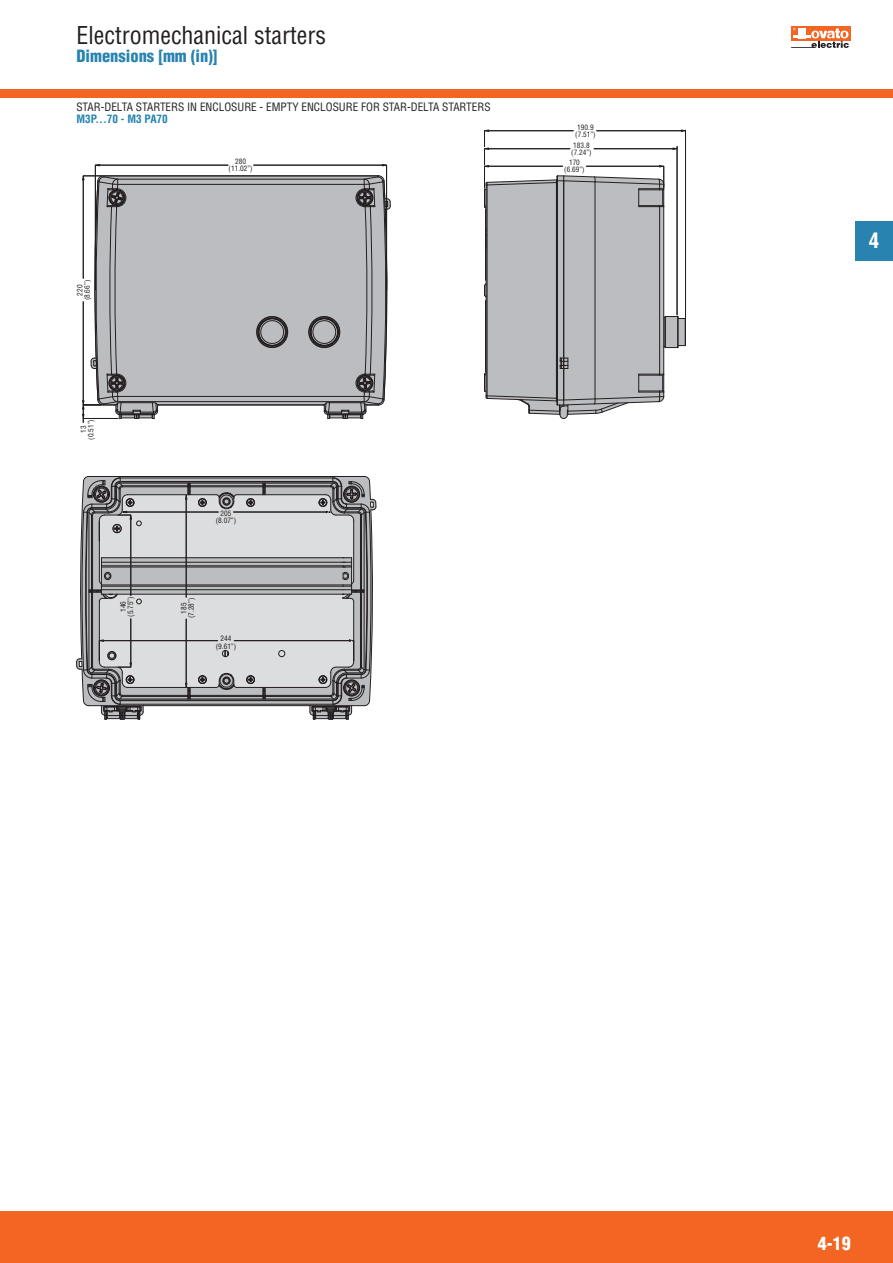
<style>
.page{position:relative;width:893px;height:1263px;background:#fff}
.page>*{position:absolute;margin:0;border:0;box-sizing:border-box;transform-origin:0 0}
.t1{font:condensed 24px "Helvetica";color:#231f20}
.t2{font:700 condensed 21px "Helvetica";color:#fff}
.t3{font:900 condensed 18px "Helvetica";color:#fff}
.t4{font:900 condensed 16.5px "Helvetica";color:#2883b0}
.t5{font:condensed 11.25px "Helvetica";color:#231f20}
.t6{font:700 condensed 11.25px "Helvetica";color:#2283b0}
.t7{font:condensed 7.35px/7.4px "Helvetica";color:#231f20;text-align:center}
</style>
<div class="page">
<div style="left:0;top:1212px;width:892px;height:51px;background:#f26522"></div>
<div style="left:0;top:89px;width:892px;height:9px;background:#f26522"></div>
<div style="left:791px;top:26px;width:59px;height:14px;background:#f26522"></div>
<svg style="left:791px;top:28px;width:57px;height:20px"></svg>
<div style="left:854px;top:221px;width:38px;height:39px;background:#2883b0"></div>
<svg style="left:488px;top:348px;width:190px;height:50px;fill:#bbbdc0"></svg>
<div style="left:160px;top:177px;width:150px;height:228px;background:#bbbdc0"></div>
<hr style="left:118px;top:396px;width:246px;height:1px;background:#231f20">
<hr style="left:118px;top:401px;width:246px;height:1px;background:#231f20">
<hr style="left:118px;top:179px;width:246px;height:1px;background:#231f20">
<hr style="left:118px;top:184px;width:246px;height:1px;background:#231f20">
<hr style="left:557px;top:181px;width:1px;height:219px;background:#231f20">
<hr style="left:487px;top:185px;width:1px;height:211px;background:#231f20">
<hr style="left:659px;top:207px;width:1px;height:167px;background:#231f20">
<hr style="left:103px;top:176px;width:276px;height:1px;background:#231f20">
<hr style="left:157px;top:405px;width:167px;height:1px;background:#231f20">
<div style="left:308px;top:316px;width:32px;height:32px;border:1px solid #231f20;border-radius:50%"></div>
<div style="left:309px;top:317px;width:31px;height:30px;border:1px solid #231f20;border-radius:50%"></div>
<div style="left:256px;top:316px;width:32px;height:32px;border:1px solid #231f20;border-radius:50%"></div>
<div style="left:257px;top:317px;width:30px;height:30px;border:1px solid #231f20;border-radius:50%"></div>
<svg style="left:258px;top:318px;width:28px;height:28px"></svg>
<hr style="left:594px;top:182px;width:1px;height:217px;background:#231f20">
<hr style="left:563px;top:181px;width:1px;height:177px;background:#231f20">
<hr style="left:556px;top:181px;width:1px;height:219px;background:#231f20">
<hr style="left:486px;top:185px;width:1px;height:211px;background:#231f20">
<hr style="left:485px;top:314px;width:1px;height:55px;background:#231f20">
<svg style="left:310px;top:175px;width:81px;height:244px;background:#acadb0"></svg>
<hr style="left:663px;top:207px;width:1px;height:167px;background:#231f20">
<svg style="left:484px;top:357px;width:180px;height:62px"></svg>
<hr style="left:95px;top:165px;width:1px;height:125px;background:#231f20">
<hr style="left:386px;top:165px;width:1px;height:125px;background:#231f20">
<hr style="left:99px;top:165px;width:129px;height:1px;background:#231f20">
<hr style="left:253px;top:165px;width:129px;height:1px;background:#231f20">
<svg style="left:82px;top:173px;width:78px;height:250px"></svg>
<svg style="left:484px;top:130px;width:202px;height:218px"></svg>
<svg style="left:144px;top:477px;width:165px;height:230px;background:#acadb0"></svg>
<div style="left:144px;top:495px;width:165px;height:192px;background:#dcddde"></div>
<div style="left:101px;top:558px;width:250px;height:36px;background:#bbbdc0"></div>
<hr style="left:186px;top:499px;width:1px;height:98px;background:#231f20">
<hr style="left:186px;top:619px;width:1px;height:64px;background:#231f20">
<hr style="left:103px;top:640px;width:115px;height:1px;background:#231f20">
<hr style="left:234px;top:640px;width:115px;height:1px;background:#231f20">
<hr style="left:190px;top:695px;width:73px;height:1px;background:#231f20">
<hr style="left:190px;top:696px;width:73px;height:1px;background:#231f20">
<hr style="left:190px;top:485px;width:73px;height:1px;background:#231f20">
<hr style="left:190px;top:487px;width:73px;height:1px;background:#231f20">
<hr style="left:120px;top:482px;width:213px;height:1px;background:#231f20">
<hr style="left:89px;top:705px;width:275px;height:1px;background:#231f20">
<hr style="left:89px;top:476px;width:275px;height:1px;background:#231f20">
<hr style="left:120px;top:481px;width:213px;height:1px;background:#231f20">
<hr style="left:120px;top:700px;width:213px;height:1px;background:#231f20">
<hr style="left:120px;top:483px;width:213px;height:1px;background:#231f20">
<hr style="left:120px;top:699px;width:213px;height:1px;background:#231f20">
<hr style="left:120px;top:704px;width:213px;height:1px;background:#231f20">
<hr style="left:120px;top:478px;width:213px;height:1px;background:#231f20">
<div style="left:222px;top:650px;width:7px;height:7px;border:1px solid #231f20;border-radius:50%"></div>
<hr style="left:122px;top:695px;width:66px;height:1px;background:#231f20">
<hr style="left:122px;top:696px;width:66px;height:1px;background:#231f20">
<hr style="left:127px;top:687px;width:89px;height:1px;background:#231f20">
<div style="left:198px;top:676px;width:8px;height:8px;border:1px solid #231f20;border-radius:50%"></div>
<svg style="left:185px;top:683px;width:6px;height:16px"></svg>
<svg style="left:200px;top:677px;width:5px;height:5px"></svg>
<hr style="left:122px;top:487px;width:66px;height:1px;background:#231f20">
<hr style="left:122px;top:485px;width:66px;height:1px;background:#231f20">
<hr style="left:101px;top:562px;width:244px;height:1px;background:#231f20">
<hr style="left:101px;top:589px;width:242px;height:1px;background:#231f20">
<hr style="left:101px;top:567px;width:244px;height:1px;background:#231f20">
<hr style="left:101px;top:585px;width:242px;height:1px;background:#231f20">
<hr style="left:127px;top:494px;width:89px;height:1px;background:#231f20">
<hr style="left:101px;top:566px;width:242px;height:1px;background:#231f20">
<hr style="left:101px;top:586px;width:242px;height:1px;background:#231f20">
<hr style="left:101px;top:557px;width:243px;height:1px;background:#231f20">
<hr style="left:101px;top:594px;width:243px;height:1px;background:#231f20">
<div style="left:198px;top:498px;width:8px;height:9px;border:1px solid #231f20;border-radius:50%"></div>
<svg style="left:200px;top:498px;width:5px;height:7px"></svg>
<svg style="left:185px;top:483px;width:6px;height:17px"></svg>
<hr style="left:265px;top:695px;width:66px;height:1px;background:#231f20">
<hr style="left:265px;top:696px;width:66px;height:1px;background:#231f20">
<hr style="left:237px;top:687px;width:88px;height:1px;background:#231f20">
<div style="left:246px;top:676px;width:9px;height:8px;border:1px solid #231f20;border-radius:50%"></div>
<svg style="left:216px;top:673px;width:21px;height:18px"></svg>
<svg style="left:248px;top:677px;width:5px;height:5px"></svg>
<svg style="left:262px;top:688px;width:4px;height:11px"></svg>
<svg style="left:224px;top:651px;width:5px;height:6px"></svg>
<div style="left:278px;top:650px;width:7px;height:7px;border:1px solid #231f20;border-radius:50%"></div>
<hr style="left:265px;top:487px;width:66px;height:1px;background:#231f20">
<hr style="left:265px;top:485px;width:66px;height:1px;background:#231f20">
<hr style="left:237px;top:494px;width:88px;height:1px;background:#231f20">
<div style="left:246px;top:498px;width:9px;height:9px;border:1px solid #231f20;border-radius:50%"></div>
<svg style="left:216px;top:491px;width:21px;height:18px"></svg>
<svg style="left:248px;top:500px;width:5px;height:5px"></svg>
<svg style="left:262px;top:484px;width:4px;height:11px"></svg>
<hr style="left:127px;top:512px;width:91px;height:1px;background:#231f20">
<hr style="left:233px;top:512px;width:93px;height:1px;background:#231f20">
<svg style="left:76px;top:476px;width:68px;height:244px"></svg>
<svg style="left:309px;top:476px;width:67px;height:244px;background:#a7a7a8"></svg>
<h1 class="t1" style="left:76px;top:26px;width:251px">Electromechanical starters</h1>
<h3 class="t4" style="left:76px;top:49px;width:143px">Dimensions [mm (in)]</h3>
<h3 class="t5" style="left:76px;top:102px;width:416px">STAR-DELTA STARTERS IN ENCLOSURE - EMPTY ENCLOSURE FOR STAR-DELTA STARTERS</h3>
<h3 class="t6" style="left:76px;top:115px;width:93px">M3P...70 - M3 PA70</h3>
<p class="t7" style="left:229px;top:158px;width:26px">280 (11.02”)</p>
<p class="t7" style="left:77px;top:300px;width:22px;rotate:-90deg">220 (8.66”)</p>
<p class="t7" style="left:81px;top:440px;width:22px;rotate:-90deg">13 (0.51”)</p>
<p class="t7" style="left:216px;top:510px;width:22px">205 (8.07”)</p>
<p class="t7" style="left:120px;top:617px;width:22px;rotate:-90deg">146 (5.75”)</p>
<p class="t7" style="left:181px;top:618px;width:22px;rotate:-90deg">185 (7.28”)</p>
<p class="t7" style="left:216px;top:636px;width:22px">244 (9.61”)</p>
<p class="t7" style="left:575px;top:124px;width:22px;text-align:left">190.9 (7.51”)</p>
<p class="t7" style="left:571px;top:142px;width:22px;text-align:left">183.8 (7.24”)</p>
<p class="t7" style="left:564px;top:159px;width:22px">170 (6.69”)</p>
<h2 class="t2" style="left:868px;top:232px;width:12px">4</h2>
<h3 class="t3" style="left:817px;top:1237px;width:34px">4-19</h3>
</div>
